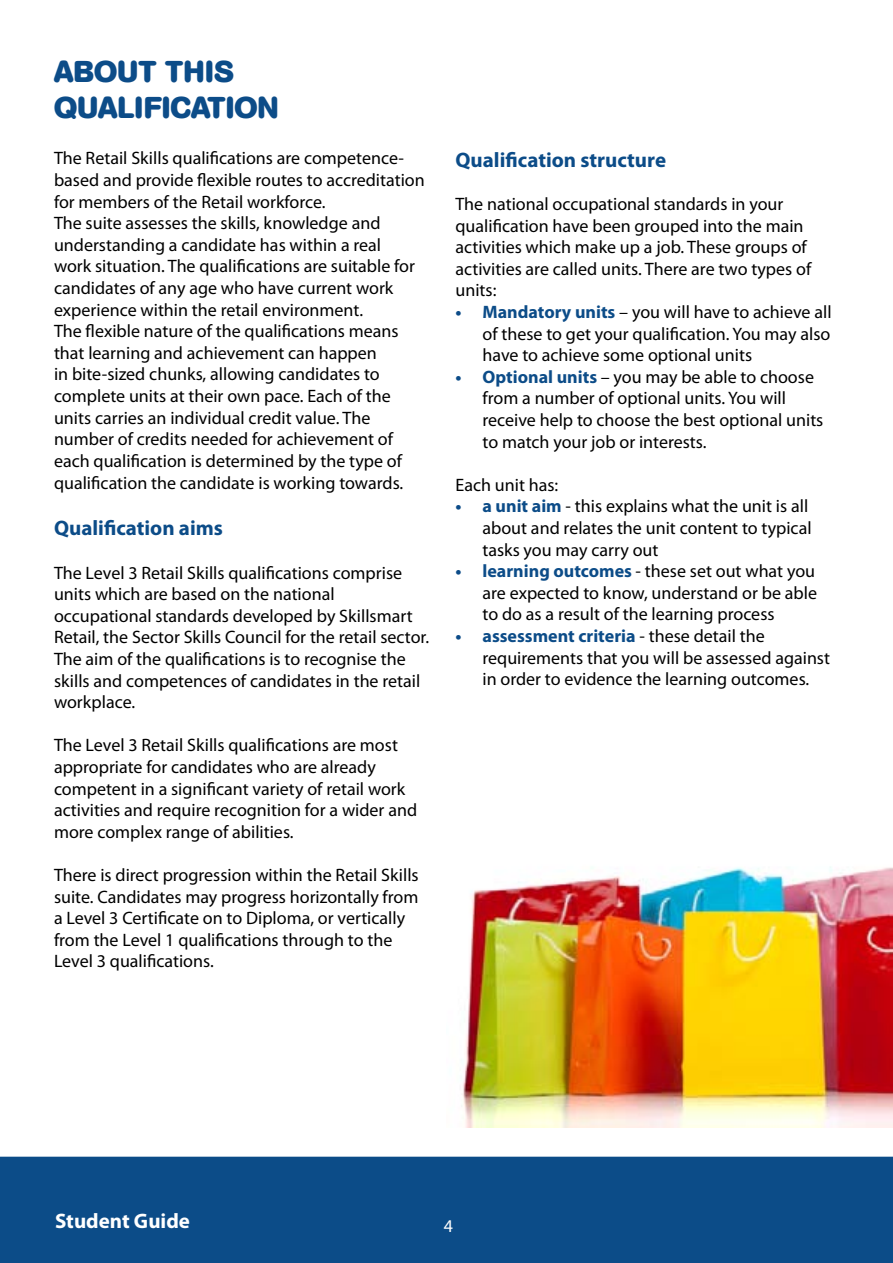
<style>
.page{position:relative;width:893px;height:1263px;background:#fff}
.page>*{position:absolute;margin:0;border:0;box-sizing:border-box;transform-origin:0 0}
.t1{font:700 30px/36px "AG Book Rounded";color:#0c4c88}
.t2{font:700 21px "Myriad Pro";color:#0c4c88}
.t3{font:700 21px "Myriad Pro";color:#fff}
.t4{font:18px/21.6px "Myriad Pro";color:#000}
.t5{font:18px "Myriad Pro";color:#fff}
.s1{font-weight:700;color:#0c4c88}
</style>
<div class="page">
<div style="left:0;top:1157px;width:893px;height:106px;background:#0c4c88"></div>
<img style="left:462px;top:866px;width:431px;height:261px">
<h1 class="t1" style="left:54px;top:54px;width:226px">ABOUT THIS<br>QUALIFICATION</h1>
<p class="t4" style="left:54px;top:147px;width:372px">The Retail Skills qualifications are competence&shy;based and provide flexible routes to accreditation for members of the Retail workforce.<br>The suite assesses the skills, knowledge and understanding a candidate has within a real<br>work situation. The qualifications are suitable for candidates of any age who have current work experience within the retail environment.<br>The flexible nature of the qualifications means that learning and achievement can happen<br>in bite-sized chunks, allowing candidates to complete units at their own pace. Each of the units carries an individual credit value. The number of credits needed for achievement of each qualification is determined by the type of qualification the candidate is working towards.</p>
<p class="t2" style="left:54px;top:514px;width:170px">Qualification aims</p>
<p class="t4" style="left:54px;top:561px;width:377px">The Level 3 Retail Skills qualifications comprise units which are based on the national occupational standards developed by Skillsmart Retail, the Sector Skills Council for the retail sector.<br>The aim of the qualifications is to recognise the skills and competences of candidates in the retail workplace.</p>
<p class="t4" style="left:54px;top:734px;width:365px">The Level 3 Retail Skills qualifications are most appropriate for candidates who are already competent in a significant variety of retail work activities and require recognition for a wider and more complex range of abilities.</p>
<p class="t4" style="left:54px;top:864px;width:366px">There is direct progression within the Retail Skills suite. Candidates may progress horizontally from a Level 3 Certificate on to Diploma, or vertically from the Level 1 qualifications through to the Level 3 qualifications.</p>
<p class="t2" style="left:455px;top:146px;width:212px">Qualification structure</p>
<p class="t4" style="left:455px;top:193px;width:357px">The national occupational standards in your qualification have been grouped into the main activities which make up a job. These groups of activities are called units. There are two types of units:</p>
<p class="t4" style="left:482px;top:301px;width:351px;text-align:justify;text-indent:-27px"><span class="s1">• Mandatory units</span> – you will have to achieve all of these to get your qualification. You may also have to achieve some optional units</p>
<p class="t4" style="left:482px;top:366px;width:342px;text-indent:-27px"><span class="s1">• Optional units</span> – you may be able to choose from a number of optional units. You will receive help to choose the best optional units to match your job or interests.</p>
<p class="t4" style="left:455px;top:474px;width:104px">Each unit has:</p>
<p class="t4" style="left:482px;top:495px;width:331px;text-indent:-27px"><span class="s1">• a unit aim</span> - this explains what the unit is all about and relates the unit content to typical tasks you may carry out</p>
<p class="t4" style="left:482px;top:560px;width:336px;text-align:justify;text-indent:-27px"><span class="s1">• learning outcomes</span> - these set out what you are expected to know, understand or be able to do as a result of the learning process</p>
<p class="t4" style="left:482px;top:625px;width:349px;text-indent:-27px"><span class="s1">• assessment criteria</span> - these detail the requirements that you will be assessed against in order to evidence the learning outcomes.</p>
<p class="t3" style="left:55px;top:1207px;width:136px">Student Guide</p>
<p class="t5" style="left:444px;top:1215px;width:11px">4</p>
</div>
